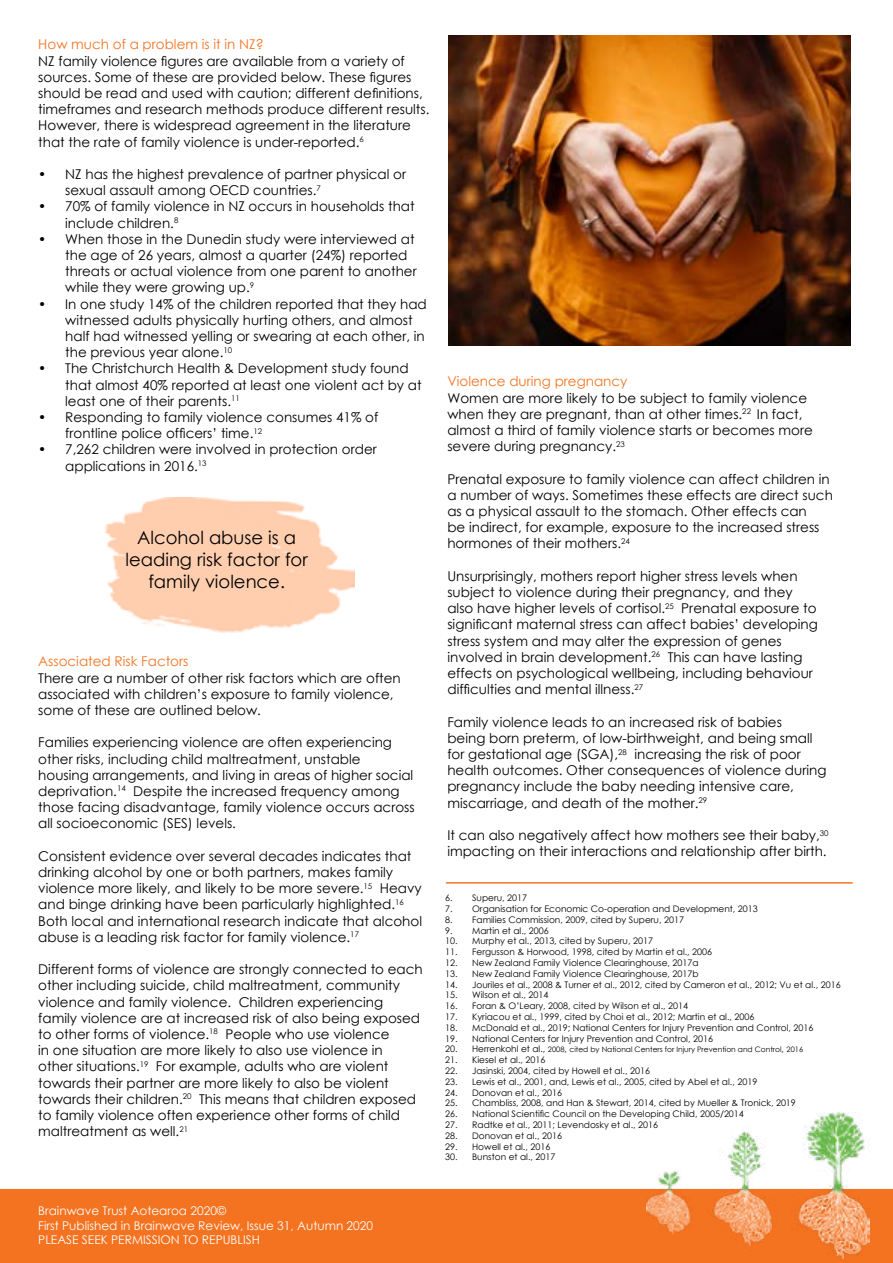
<style>
.page{position:relative;width:893px;height:1263px;background:#fff}
.page>*{position:absolute;margin:0;border:0;box-sizing:border-box;transform-origin:0 0}
.t1{font:18px/21.6px "Century Gothic";color:#000;text-align:center}
.t2{font:13.5px/16.2px "Century Gothic";color:#000}
.t3{font:13.5px "Century Gothic";color:#f47421}
.t4{font:12px/14.4px "Century Gothic";color:#fff}
.t5{font:9px "Century Gothic";color:#000}
.t6{font:7.5px "Century Gothic";color:#000}
.s1{font-size:9px}
</style>
<div class="page">
<img style="left:105px;top:497px;width:249px;height:135px">
<div style="left:0;top:1189px;width:893px;height:74px;background:#f47320"></div>
<hr style="left:446px;top:882px;width:407px;height:2px;background:#f47320">
<div style="left:38px;top:1206px;width:352px;height:45px;background:#f47320"></div>
<img style="left:647px;top:1113px;width:222px;height:146px">
<img style="left:448px;top:35px;width:402px;height:310px">
<p class="t3" style="left:38px;top:35px;width:227px">How much of a problem is it in NZ?</p>
<p class="t2" style="left:38px;top:52px;width:393px">NZ family violence figures are available from a variety of sources. Some of these are provided below. These figures should be read and used with caution; different definitions, timeframes and research methods produce different results.<br>However, there is widespread agreement in the literature that the rate of family violence is under-reported.<sup>6</sup></p>
<p class="t2" style="left:65px;top:166px;width:342px;text-indent:-27px">• NZ has the highest prevalence of partner physical or sexual assault among OECD countries.<sup>7</sup></p>
<p class="t2" style="left:65px;top:198px;width:351px;text-indent:-27px">• 70% of family violence in NZ occurs in households that include children.<sup>8</sup></p>
<p class="t2" style="left:65px;top:231px;width:353px;text-indent:-27px">• When those in the Dunedin study were interviewed at the age of 26 years, almost a quarter (24%) reported threats or actual violence from one parent to another while they were growing up.<sup>9</sup></p>
<p class="t2" style="left:65px;top:295px;width:363px;text-indent:-27px">• In one study 14% of the children reported that they had witnessed adults physically hurting others, and almost half had witnessed yelling or swearing at each other, in the previous year alone.<sup>10</sup></p>
<p class="t2" style="left:65px;top:360px;width:358px;text-indent:-27px">• The Christchurch Health &amp; Development study found that almost 40% reported at least one violent act by at least one of their parents.<sup>11</sup></p>
<p class="t2" style="left:65px;top:409px;width:315px;text-indent:-27px">• Responding to family violence consumes 41% of frontline police officers’ time.<sup>12</sup></p>
<p class="t2" style="left:65px;top:441px;width:313px;text-indent:-27px">• 7,262 children were involved in protection order applications in 2016.<sup>13</sup></p>
<h1 class="t1" style="left:125px;top:527px;width:184px">Alcohol abuse is a leading risk factor for family violence.</h1>
<p class="t3" style="left:38px;top:652px;width:152px">Associated Risk Factors</p>
<p class="t2" style="left:38px;top:669px;width:364px">There are a number of other risk factors which are often associated with children’s exposure to family violence, some of these are outlined below.</p>
<p class="t2" style="left:38px;top:734px;width:378px">Families experiencing violence are often experiencing other risks, including child maltreatment, unstable<br>housing arrangements, and living in areas of higher social deprivation.<sup>14</sup> Despite the increased frequency among those facing disadvantage, family violence occurs across all socioeconomic (SES) levels.</p>
<p class="t2" style="left:38px;top:847px;width:385px">Consistent evidence over several decades indicates that drinking alcohol by one or both partners, makes family violence more likely, and likely to be more severe.<sup>15</sup> Heavy and binge drinking have been particularly highlighted.<sup>16<br></sup>Both local and international research indicate that alcohol abuse is a leading risk factor for family violence.<sup>17</sup></p>
<p class="t2" style="left:38px;top:961px;width:386px">Different forms of violence are strongly connected to each other including suicide, child maltreatment, community violence and family violence. Children experiencing family violence are at increased risk of also being exposed to other forms of violence.<sup>18</sup> People who use violence<br>in one situation are more likely to also use violence in<br>other situations.<sup>19</sup> For example, adults who are violent towards their partner are more likely to also be violent towards their children.<sup>20</sup> This means that children exposed to family violence often experience other forms of child maltreatment as well.<sup>21</sup></p>
<p class="t3" style="left:447px;top:372px;width:182px">Violence during pregnancy</p>
<p class="t2" style="left:447px;top:389px;width:367px">Women are more likely to be subject to family violence when they are pregnant, than at other times.<sup>22</sup> In fact, almost a third of family violence starts or becomes more severe during pregnancy.<sup>23</sup></p>
<p class="t2" style="left:447px;top:470px;width:387px">Prenatal exposure to family violence can affect children in a number of ways. Sometimes these effects are direct such as a physical assault to the stomach. Other effects can<br>be indirect, for example, exposure to the increased stress hormones of their mothers.<sup>24</sup></p>
<p class="t2" style="left:447px;top:568px;width:372px">Unsurprisingly, mothers report higher stress levels when subject to violence during their pregnancy, and they also have higher levels of cortisol.<sup>25</sup> Prenatal exposure to significant maternal stress can affect babies’ developing stress system and may alter the expression of genes involved in brain development.<sup>26</sup> This can have lasting effects on psychological wellbeing, including behaviour difficulties and mental illness.<sup>27</sup></p>
<p class="t2" style="left:447px;top:713px;width:381px">Family violence leads to an increased risk of babies<br>being born preterm, of low-birthweight, and being small for gestational age (SGA),<sup>28</sup> increasing the risk of poor health outcomes. Other consequences of violence during pregnancy include the baby needing intensive care, miscarriage, and death of the mother.<sup>29</sup></p>
<p class="t2" style="left:447px;top:827px;width:383px">It can also negatively affect how mothers see their baby,<sup>30 </sup>impacting on their interactions and relationship after birth.</p>
<p class="t5" style="left:445px;top:892px;width:84px">6. Superu, 2017</p>
<p class="t5" style="left:445px;top:902px;width:314px">7. Organisation for Economic Co-operation and Development, 2013</p>
<p class="t5" style="left:445px;top:913px;width:240px">8. Families Commission, 2009, cited by Superu, 2017</p>
<p class="t5" style="left:445px;top:924px;width:105px">9. Martin et al., 2006</p>
<p class="t5" style="left:445px;top:935px;width:209px">10. Murphy et al., 2013, cited by Superu, 2017</p>
<p class="t5" style="left:445px;top:946px;width:269px">11. Fergusson &amp; Horwood, 1998, cited by Martin et al., 2006</p>
<p class="t5" style="left:445px;top:956px;width:255px">12. New Zealand Family Violence Clearinghouse, 2017a</p>
<p class="t5" style="left:445px;top:967px;width:255px">13. New Zealand Family Violence Clearinghouse, 2017b</p>
<p class="t5" style="left:445px;top:978px;width:397px">14. Jouriles et al., 2008 &amp; Turner et al., 2012, cited by Cameron et al., 2012; Vu et al., 2016</p>
<p class="t5" style="left:445px;top:989px;width:105px">15. Wilson et al., 2014</p>
<p class="t5" style="left:445px;top:1000px;width:245px">16. Foran &amp; O’Leary, 2008, cited by Wilson et al., 2014</p>
<p class="t5" style="left:445px;top:1010px;width:311px">17. Kyriacou et al., 1999, cited by Choi et al., 2012; Martin et al., 2006</p>
<p class="t5" style="left:445px;top:1021px;width:370px">18. McDonald et al., 2019; National Centers for Injury Prevention and Control, 2016</p>
<p class="t5" style="left:445px;top:1032px;width:269px">19. National Centers for Injury Prevention and Control, 2016</p>
<p class="t6" style="left:445px;top:1044px;width:360px"><span class="s1">20. Herrenkohl et al.,</span> 2008<span class="s1">,</span> cited by National Centers for Injury Prevention and Control<span class="s1">,</span> 2016</p>
<p class="t5" style="left:445px;top:1054px;width:102px">21. Kiesel et al., 2016</p>
<p class="t5" style="left:445px;top:1064px;width:206px">22. Jasinski, 2004, cited by Howell et al., 2016</p>
<p class="t5" style="left:445px;top:1075px;width:314px">23. Lewis et al., 2001, and, Lewis et al., 2005, cited by Abel et al., 2019</p>
<p class="t5" style="left:445px;top:1086px;width:118px">24. Donovan et al., 2016</p>
<p class="t5" style="left:445px;top:1097px;width:352px">25. Chambliss, 2008, and Han &amp; Stewart, 2014, cited by Mueller &amp; Tronick, 2019</p>
<p class="t5" style="left:445px;top:1108px;width:300px">26. National Scientific Council on the Developing Child, 2005/2014</p>
<p class="t5" style="left:445px;top:1118px;width:214px">27. Radtke et al., 2011; Levendosky et al., 2016</p>
<p class="t5" style="left:445px;top:1129px;width:118px">28. Donovan et al., 2016</p>
<p class="t5" style="left:445px;top:1140px;width:107px">29. Howell et al., 2016</p>
<p class="t5" style="left:445px;top:1151px;width:112px">30. Bunston et al., 2017</p>
<p class="t4" style="left:38px;top:1203px;width:336px">Brainwave Trust Aotearoa 2020©<br>First Published in Brainwave Review, Issue 31, Autumn 2020<br>PLEASE SEEK PERMISSION TO REPUBLISH</p>
</div>
